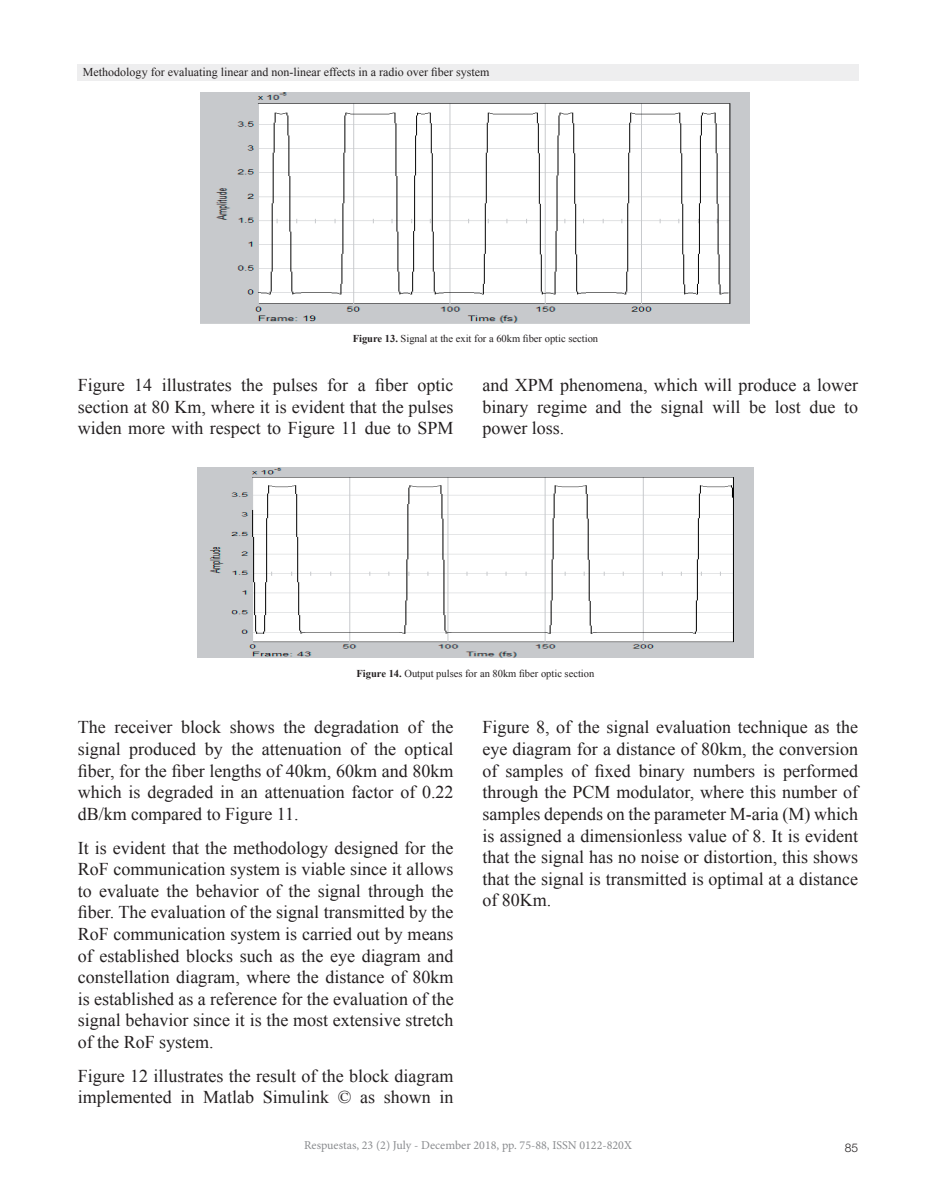
<style>
.page{position:relative;width:936px;height:1191px;background:#fff}
.page>*{position:absolute;margin:0;border:0;box-sizing:border-box;transform-origin:0 0}
.t1{font:18px/21.6px "Times New Roman";color:#231f20;text-align:justify}
.t2{font:12px "Times New Roman";color:#231f20}
.t3{font:12px "Minion Pro";color:#8a8c8f}
.t4{font:300 12px "Helvetica Neue LT Std";color:#231f20}
.t5{font:10.5px "Times New Roman";color:#231f20}
.s1{font-weight:700}
</style>
<div class="page">
<img style="left:201px;top:92px;width:548px;height:232px">
<img style="left:197px;top:468px;width:556px;height:189px">
<div style="left:77px;top:65px;width:781px;height:16px;background:#eeeeef"></div>
<p class="t2" style="left:83px;top:64px;width:408px">Methodology for evaluating linear and non-linear effects in a radio over fiber system</p>
<p class="t5" style="left:352px;top:331px;width:247px"><span class="s1">Figure 13.</span> Signal at the exit for a 60km fiber optic section</p>
<p class="t1" style="left:78px;top:374px;width:377px">Figure 14 illustrates the pulses for a fiber optic section at 80 Km, where it is evident that the pulses widen more with respect to Figure 11 due to SPM</p>
<p class="t1" style="left:482px;top:374px;width:377px">and XPM phenomena, which will produce a lower binary regime and the signal will be lost due to power loss.</p>
<p class="t5" style="left:356px;top:666px;width:239px"><span class="s1">Figure 14.</span> Output pulses for an 80km fiber optic section</p>
<p class="t1" style="left:78px;top:716px;width:377px">The receiver block shows the degradation of the signal produced by the attenuation of the optical fiber, for the fiber lengths of 40km, 60km and 80km which is degraded in an attenuation factor of 0.22 dB/km compared to Figure 11.</p>
<p class="t1" style="left:78px;top:836px;width:377px">It is evident that the methodology designed for the RoF communication system is viable since it allows to evaluate the behavior of the signal through the fiber. The evaluation of the signal transmitted by the RoF communication system is carried out by means of established blocks such as the eye diagram and constellation diagram, where the distance of 80km is established as a reference for the evaluation of the signal behavior since it is the most extensive stretch of the RoF system.</p>
<p class="t1" style="left:78px;top:1064px;width:377px">Figure 12 illustrates the result of the block diagram implemented in Matlab Simulink © as shown in</p>
<p class="t1" style="left:482px;top:716px;width:377px">Figure 8, of the signal evaluation technique as the eye diagram for a distance of 80km, the conversion of samples of fixed binary numbers is performed through the PCM modulator, where this number of samples depends on the parameter M-aria (M) which is assigned a dimensionless value of 8. It is evident that the signal has no noise or distortion, this shows that the signal is transmitted is optimal at a distance of 80Km.</p>
<p class="t3" style="left:304px;top:1137px;width:329px">Respuestas, 23 (2) July - December 2018, pp. 75-88, ISSN 0122-820X</p>
<p class="t4" style="left:844px;top:1140px;width:15px">85</p>
</div>
